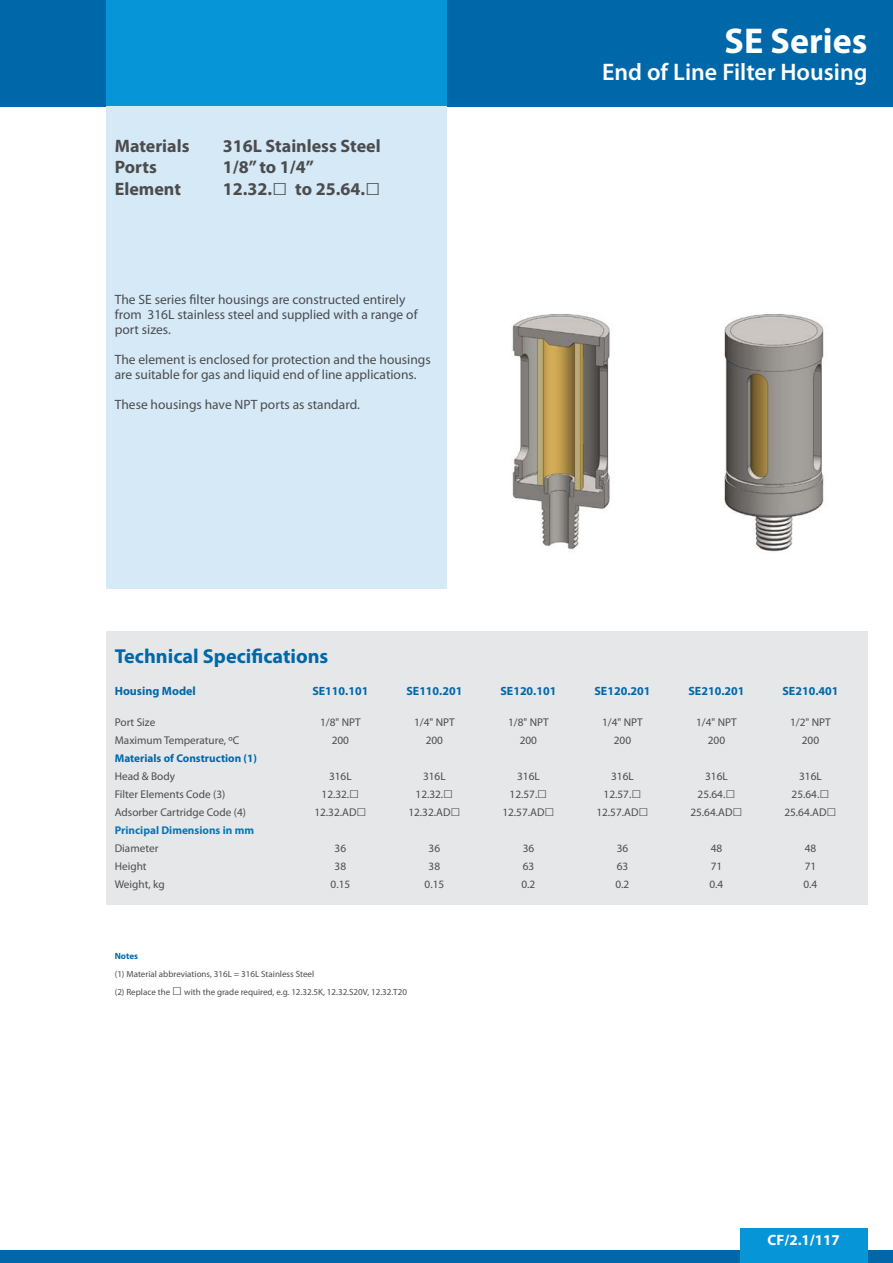
<style>
.page{position:relative;width:893px;height:1263px;background:#fff}
.page>*{position:absolute;margin:0;border:0;box-sizing:border-box;transform-origin:0 0}
.t1{font:700 36px "Myriad Pro";color:#fff}
.t2{font:600 24px "Myriad Pro";color:#fff}
.t3{font:700 20.25px "Myriad Pro";color:#0068a9}
.t4{font:700 18px "Myriad Pro";color:#4b4c4d}
.t5{font:700 15px "Myriad Pro";color:#fff}
.t6{font:13.5px/15px "Myriad Pro";color:#4b4c4d}
.t7{font:700 12px "Myriad Pro";color:#0068a9}
.t8{font:11.25px "Myriad Pro";color:#4b4c4d}
.t9{font:700 11.25px "Myriad Pro";color:#0068a9}
.t10{font:700 11.25px "Myriad Pro";color:#0b76b3}
.t11{font:9px "Myriad Pro";color:#4b4c4d}
.t12{font:700 9px "Myriad Pro";color:#0068a9}
.s1{font-family:"Trebuchet MS";font-size:25.5px}
.s2{font-size:12px}
.s3{font-family:"Trebuchet MS";font-weight:700;font-size:16.5px}
</style>
<div class="page">
<div style="left:0;top:0;width:893px;height:106px;background:#0068a9"></div>
<div style="left:106px;top:0;width:340px;height:106px;background:#0696d7"></div>
<div style="left:106px;top:106px;width:340px;height:482px;background:#d6e9f7"></div>
<div style="left:0;top:1250px;width:893px;height:13px;background:#0068a9"></div>
<div style="left:740px;top:1228px;width:127px;height:35px;background:#0696d7"></div>
<div style="left:106px;top:631px;width:761px;height:274px;background:#e6e7e9"></div>
<img style="left:512px;top:314px;width:98px;height:236px">
<img style="left:724px;top:314px;width:100px;height:238px">
<p class="t4" style="left:115px;top:134px;width:76px">Materials</p>
<p class="t4" style="left:223px;top:134px;width:159px">316L Stainless Steel</p>
<p class="t4" style="left:115px;top:156px;width:44px">Ports</p>
<p class="t4" style="left:223px;top:156px;width:93px">1/8” to 1/4”</p>
<p class="t4" style="left:115px;top:177px;width:68px">Element</p>
<p class="t4" style="left:223px;top:177px;width:159px">12.32.<span class="s1">□</span> to 25.64.<span class="s1">□</span></p>
<p class="t6" style="left:115px;top:291px;width:292px">The SE series filter housings are constructed entirely</p>
<p class="t6" style="left:115px;top:306px;width:304px">from 316L stainless steel and supplied with a range of port sizes.</p>
<p class="t6" style="left:115px;top:351px;width:317px">The element is enclosed for protection and the housings are suitable for gas and liquid end of line applications.</p>
<p class="t6" style="left:115px;top:396px;width:247px">These housings have NPT ports as standard.</p>
<p class="t1" style="left:725px;top:17px;width:144px">SE Series</p>
<p class="t2" style="left:602px;top:57px;width:267px">End of Line Filter Housing</p>
<p class="t3" style="left:115px;top:643px;width:215px">Technical Specifications</p>
<p class="t7" style="left:115px;top:683px;width:83px">Housing Model</p>
<p class="t8" style="left:115px;top:715px;width:42px">Port Size</p>
<p class="t8" style="left:115px;top:733px;width:126px">Maximum Temperature, <span class="s2">o</span>C</p>
<p class="t9" style="left:115px;top:751px;width:144px">Materials of Construction (1)</p>
<p class="t8" style="left:115px;top:769px;width:62px">Head &amp; Body</p>
<p class="t8" style="left:115px;top:787px;width:112px">Filter Elements Code (3)</p>
<p class="t8" style="left:115px;top:805px;width:133px">Adsorber Cartridge Code (4)</p>
<p class="t10" style="left:115px;top:823px;width:141px">Principal Dimensions in mm</p>
<p class="t8" style="left:115px;top:841px;width:45px">Diameter</p>
<p class="t8" style="left:115px;top:859px;width:33px">Height</p>
<p class="t8" style="left:115px;top:877px;width:51px">Weight, kg</p>
<p class="t7" style="left:312px;top:683px;width:57px">SE110.101</p>
<p class="t8" style="left:320px;top:715px;width:42px">1/8" NPT</p>
<p class="t8" style="left:332px;top:733px;width:19px">200</p>
<p class="t8" style="left:329px;top:769px;width:24px">316L</p>
<p class="t8" style="left:322px;top:787px;width:39px">12.32.<span class="s3">□</span></p>
<p class="t8" style="left:314px;top:805px;width:54px">12.32.AD<span class="s3">□</span></p>
<p class="t8" style="left:335px;top:841px;width:13px">36</p>
<p class="t8" style="left:335px;top:859px;width:13px">38</p>
<p class="t8" style="left:331px;top:877px;width:21px">0.15</p>
<p class="t7" style="left:406px;top:683px;width:57px">SE110.201</p>
<p class="t8" style="left:414px;top:715px;width:42px">1/4" NPT</p>
<p class="t8" style="left:426px;top:733px;width:19px">200</p>
<p class="t8" style="left:423px;top:769px;width:24px">316L</p>
<p class="t8" style="left:416px;top:787px;width:39px">12.32.<span class="s3">□</span></p>
<p class="t8" style="left:408px;top:805px;width:54px">12.32.AD<span class="s3">□</span></p>
<p class="t8" style="left:429px;top:841px;width:13px">36</p>
<p class="t8" style="left:429px;top:859px;width:13px">38</p>
<p class="t8" style="left:425px;top:877px;width:21px">0.15</p>
<p class="t12" style="left:115px;top:950px;width:25px">Notes</p>
<p class="t11" style="left:115px;top:969px;width:201px">(1) Material abbreviations, 316L = 316L Stainless Steel</p>
<p class="t11" style="left:115px;top:987px;width:294px">(2) Replace the <span class="s3">□</span> with the grade required, e.g. 12.32.5K, 12.32.S20V, 12.32.T20</p>
<p class="t7" style="left:500px;top:683px;width:57px">SE120.101</p>
<p class="t8" style="left:508px;top:715px;width:42px">1/8" NPT</p>
<p class="t8" style="left:520px;top:733px;width:19px">200</p>
<p class="t8" style="left:517px;top:769px;width:24px">316L</p>
<p class="t8" style="left:510px;top:787px;width:39px">12.57.<span class="s3">□</span></p>
<p class="t8" style="left:502px;top:805px;width:54px">12.57.AD<span class="s3">□</span></p>
<p class="t8" style="left:523px;top:841px;width:13px">36</p>
<p class="t8" style="left:523px;top:859px;width:13px">63</p>
<p class="t8" style="left:521px;top:877px;width:15px">0.2</p>
<p class="t7" style="left:594px;top:683px;width:57px">SE120.201</p>
<p class="t8" style="left:602px;top:715px;width:42px">1/4" NPT</p>
<p class="t8" style="left:614px;top:733px;width:19px">200</p>
<p class="t8" style="left:611px;top:769px;width:24px">316L</p>
<p class="t8" style="left:604px;top:787px;width:39px">12.57.<span class="s3">□</span></p>
<p class="t8" style="left:596px;top:805px;width:54px">12.57.AD<span class="s3">□</span></p>
<p class="t8" style="left:617px;top:841px;width:13px">36</p>
<p class="t8" style="left:617px;top:859px;width:13px">63</p>
<p class="t8" style="left:615px;top:877px;width:15px">0.2</p>
<p class="t7" style="left:688px;top:683px;width:57px">SE210.201</p>
<p class="t8" style="left:696px;top:715px;width:42px">1/4" NPT</p>
<p class="t8" style="left:708px;top:733px;width:19px">200</p>
<p class="t8" style="left:705px;top:769px;width:24px">316L</p>
<p class="t8" style="left:698px;top:787px;width:39px">25.64.<span class="s3">□</span></p>
<p class="t8" style="left:690px;top:805px;width:54px">25.64.AD<span class="s3">□</span></p>
<p class="t8" style="left:711px;top:841px;width:13px">48</p>
<p class="t8" style="left:711px;top:859px;width:13px">71</p>
<p class="t8" style="left:709px;top:877px;width:15px">0.4</p>
<p class="t7" style="left:782px;top:683px;width:57px">SE210.401</p>
<p class="t8" style="left:790px;top:715px;width:42px">1/2" NPT</p>
<p class="t8" style="left:802px;top:733px;width:19px">200</p>
<p class="t8" style="left:799px;top:769px;width:24px">316L</p>
<p class="t8" style="left:792px;top:787px;width:39px">25.64.<span class="s3">□</span></p>
<p class="t8" style="left:784px;top:805px;width:54px">25.64.AD<span class="s3">□</span></p>
<p class="t8" style="left:805px;top:841px;width:13px">48</p>
<p class="t8" style="left:805px;top:859px;width:13px">71</p>
<p class="t8" style="left:803px;top:877px;width:15px">0.4</p>
<p class="t5" style="left:767px;top:1230px;width:74px">CF/2.1/117</p>
</div>
